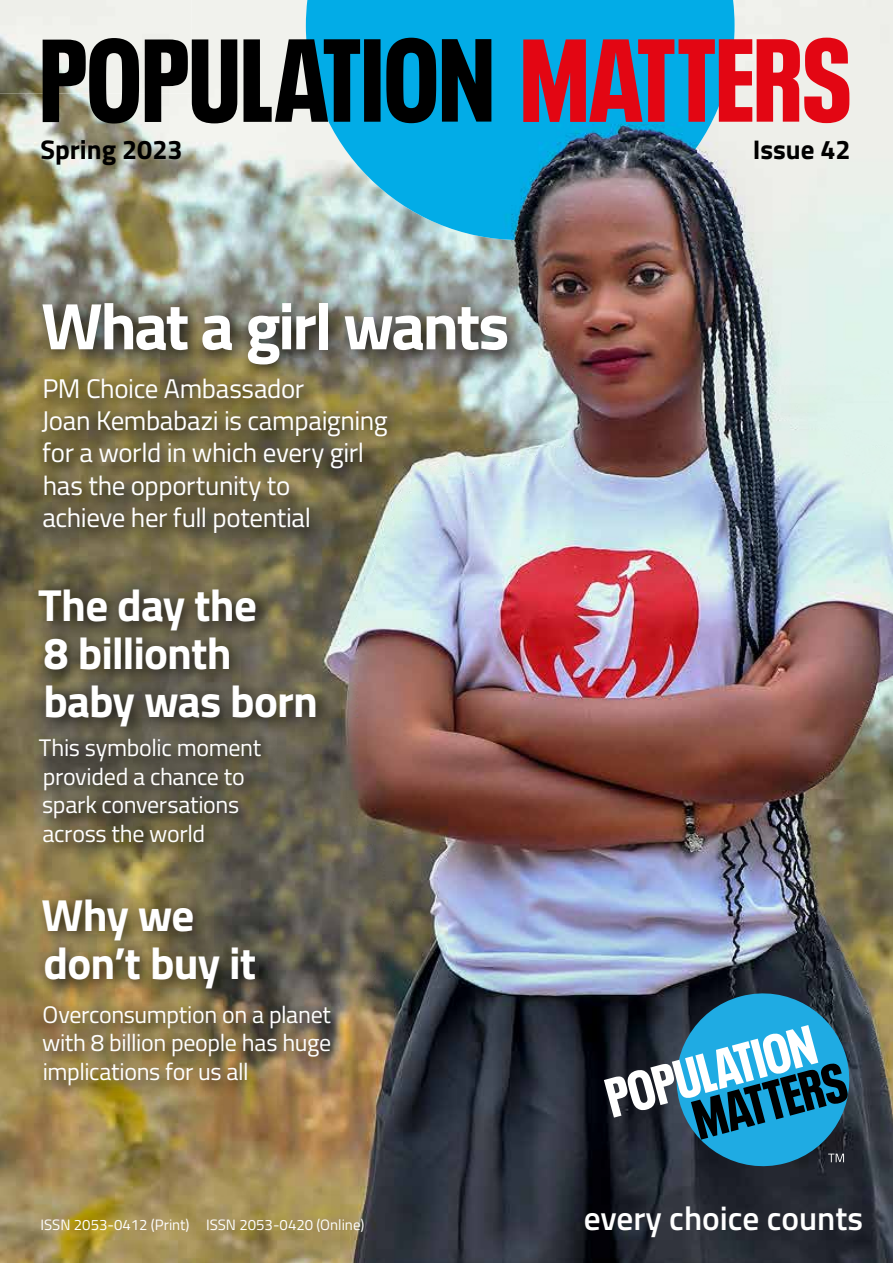
<style>
.page{position:relative;width:893px;height:1263px;background:#fff}
.page>*{position:absolute;margin:0;border:0;box-sizing:border-box;transform-origin:0 0}
.t1{font:700 66px "Titillium";letter-spacing:-.04em;color:#fff}
.t2{font:700 45px/48px "Titillium";letter-spacing:-.02em;color:#fff}
.t3{font:600 33.3px "Titillium";color:#fff}
.t4{font:27px/32.4px "Titillium";letter-spacing:-.015em;color:#fff}
.t5{font:700 27px "Titillium";color:#000}
.t6{font:24px/28.8px "Titillium";letter-spacing:-.015em;color:#fff;text-align:justify}
.t7{font:15px "Titillium";color:#fff}
</style>
<div class="page">
<img style="left:0;top:0;width:893px;height:1263px">
<img style="left:0;top:0;width:735px;height:240px">
<svg style="left:604px;top:993px;width:255px;height:182px;background:#376a81"></svg>
<div style="left:35px;top:294px;width:490px;height:88px;background:#000;opacity:.76"></div>
<div style="left:34px;top:890px;width:239px;height:116px;background:#000;opacity:.76"></div>
<div style="left:30px;top:580px;width:303px;height:163px;background:#000;opacity:.76"></div>
<div style="left:34px;top:370px;width:369px;height:180px;background:#000;opacity:.76"></div>
<div style="left:34px;top:997px;width:314px;height:106px;background:#000;opacity:.76"></div>
<div style="left:32px;top:730px;width:245px;height:130px;background:#000;opacity:.76"></div>
<svg style="left:43px;top:38px;width:448px;height:86px;background:#374f56"></svg>
<svg style="left:523px;top:38px;width:326px;height:85px;background:#af4a60"></svg>
<p class="t5" style="left:40px;top:129px;width:144px">Spring 2023</p>
<p class="t5" style="left:753px;top:129px;width:100px">Issue 42</p>
<h1 class="t1" style="left:41px;top:276px;width:470px">What a girl wants</h1>
<p class="t4" style="left:41px;top:371px;width:348px">PM Choice Ambassador<br>Joan Kembabazi is campaigning for a world in which every girl has the opportunity to<br>achieve her full potential</p>
<h2 class="t2" style="left:38px;top:578px;width:281px">The day the<br>8 billionth baby was born</h2>
<p class="t6" style="left:39px;top:732px;width:224px;text-align:left">This symbolic moment provided a chance to spark conversations across the world</p>
<h2 class="t2" style="left:42px;top:888px;width:216px">Why we don’t buy it</h2>
<p class="t6" style="left:42px;top:999px;width:291px">Overconsumption on a planet with 8 billion people has huge implications for us all</p>
<p class="t7" style="left:40px;top:1213px;width:325px">ISSN 2053-0412 (Print) ISSN 2053-0420 (Online)</p>
<h3 class="t3" style="left:584px;top:1193px;width:281px">every choice counts</h3>
</div>
